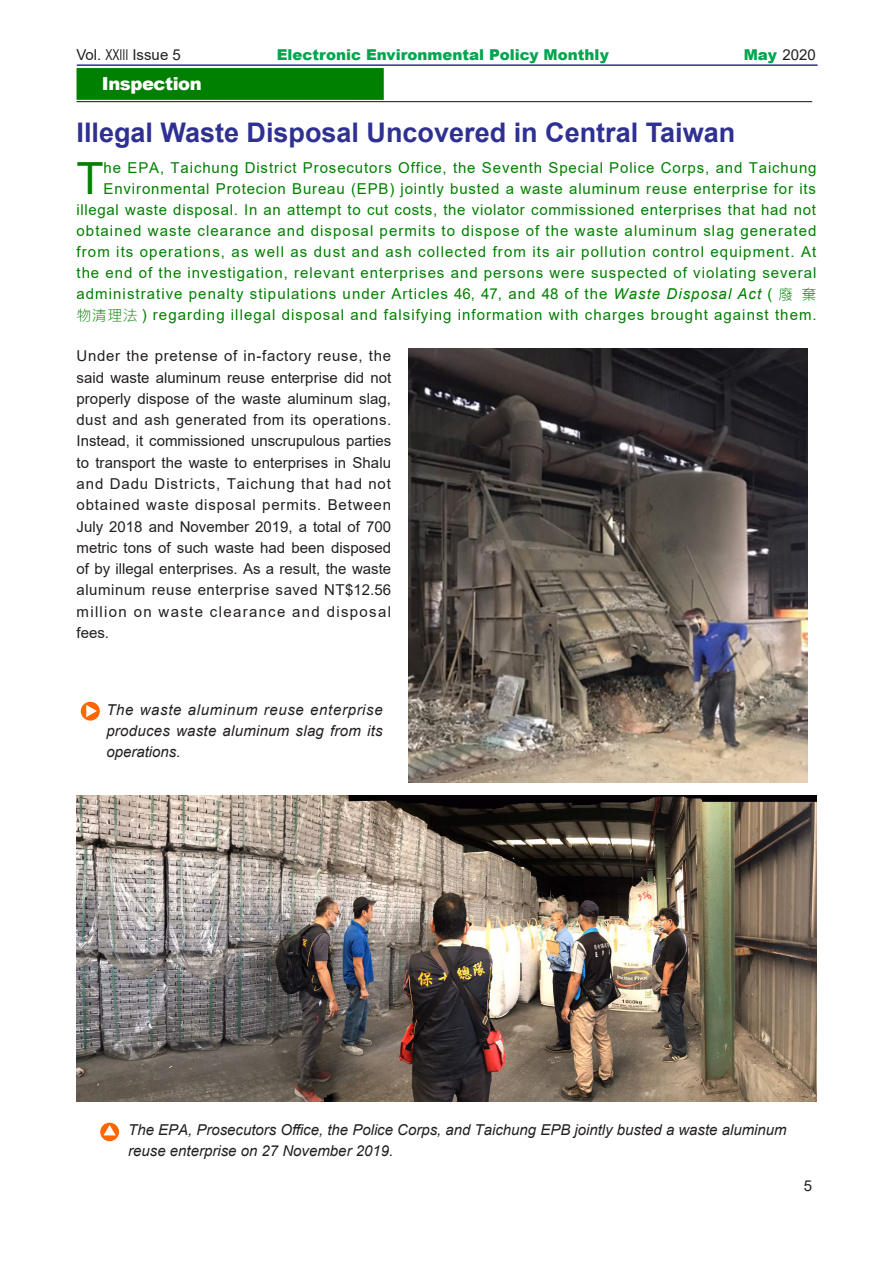
<style>
.page{position:relative;width:893px;height:1263px;background:#fff}
.page>*{position:absolute;margin:0;border:0;box-sizing:border-box;transform-origin:0 0}
.t1{font:44.4px "Arial";color:#008000}
.t2{font:700 27px "Arial";color:#2e3092}
.t3{font:900 18px "Arial";letter-spacing:-.025em;color:#fff}
.t4{font:15px/21px "Arial";letter-spacing:.065em;color:#008000;text-align:right}
.t5{font:15px/21.3px "Arial";letter-spacing:.09em;color:#231f20;text-align:justify}
.t6{font:italic 15px/21px "Arial";color:#231f20}
.t7{font:900 15px "Arial";color:#00a54f}
.t8{font:15px "Arial";color:#231f20}
.s1{font-weight:900;color:#00a54f}
.s2{font-style:italic}
.s3{font-family:"Microsoft Jheng Hei";font-weight:300}
</style>
<div class="page">
<hr style="left:77px;top:64px;width:741px;height:2px;background:#2e3092">
<svg style="left:100px;top:1123px;width:19px;height:18px"></svg>
<svg style="left:104px;top:1125px;width:12px;height:10px"></svg>
<hr style="left:77px;top:101px;width:735px;height:1px;background:#231f20">
<div style="left:77px;top:68px;width:307px;height:32px;background:#008000"></div>
<img style="left:408px;top:349px;width:400px;height:433px">
<div style="left:81px;top:702px;width:19px;height:19px;background:#f60;border-radius:50%"></div>
<svg style="left:86px;top:705px;width:11px;height:12px"></svg>
<img style="left:77px;top:795px;width:739px;height:306px">
<p class="t8" style="left:76px;top:44px;width:106px">Vol. XXIII Issue 5</p>
<p class="t7" style="left:277px;top:43px;width:334px">Electronic Environmental Policy Monthly</p>
<p class="t5" style="left:744px;top:44px;width:73px"><span class="s1">May</span> 2020</p>
<p class="t3" style="left:102px;top:71px;width:101px">Inspection</p>
<h2 class="t2" style="left:77px;top:114px;width:660px">Illegal Waste Disposal Uncovered in Central Taiwan</h2>
<h1 class="t1" style="left:77px;top:148px;width:29px">T</h1>
<p class="t4" style="left:77px;top:157px;width:742px">he EPA, Taichung District Prosecutors Office, the Seventh Special Police Corps, and Taichung Environmental Protecion Bureau (EPB) jointly busted a waste aluminum reuse enterprise for its illegal waste disposal. In an attempt to cut costs, the violator commissioned enterprises that had not obtained waste clearance and disposal permits to dispose of the waste aluminum slag generated from its operations, as well as dust and ash collected from its air pollution control equipment. At the end of the investigation, relevant enterprises and persons were suspected of violating several administrative penalty stipulations under Articles 46, 47, and 48 of the <span class="s2">Waste Disposal Act</span> ( <span class="s3">廢棄物清理法</span> ) regarding illegal disposal and falsifying information with charges brought against them.</p>
<p class="t5" style="left:77px;top:345px;width:316px">Under the pretense of in-factory reuse, the said waste aluminum reuse enterprise did not properly dispose of the waste aluminum slag, dust and ash generated from its operations.<br>Instead, it commissioned unscrupulous parties to transport the waste to enterprises in Shalu and Dadu Districts, Taichung that had not obtained waste disposal permits. Between July 2018 and November 2019, a total of 700 metric tons of such waste had been disposed of by illegal enterprises. As a result, the waste aluminum reuse enterprise saved NT$12.56 million on waste clearance and disposal fees.</p>
<p class="t6" style="left:106px;top:699px;width:278px;text-align:justify">The waste aluminum reuse enterprise produces waste aluminum slag from its operations.</p>
<p class="t6" style="left:128px;top:1120px;width:660px">The EPA, Prosecutors Office, the Police Corps, and Taichung EPB jointly busted a waste aluminum reuse enterprise on 27 November 2019.</p>
<p class="t5" style="left:804px;top:1175px;width:10px">5</p>
</div>
